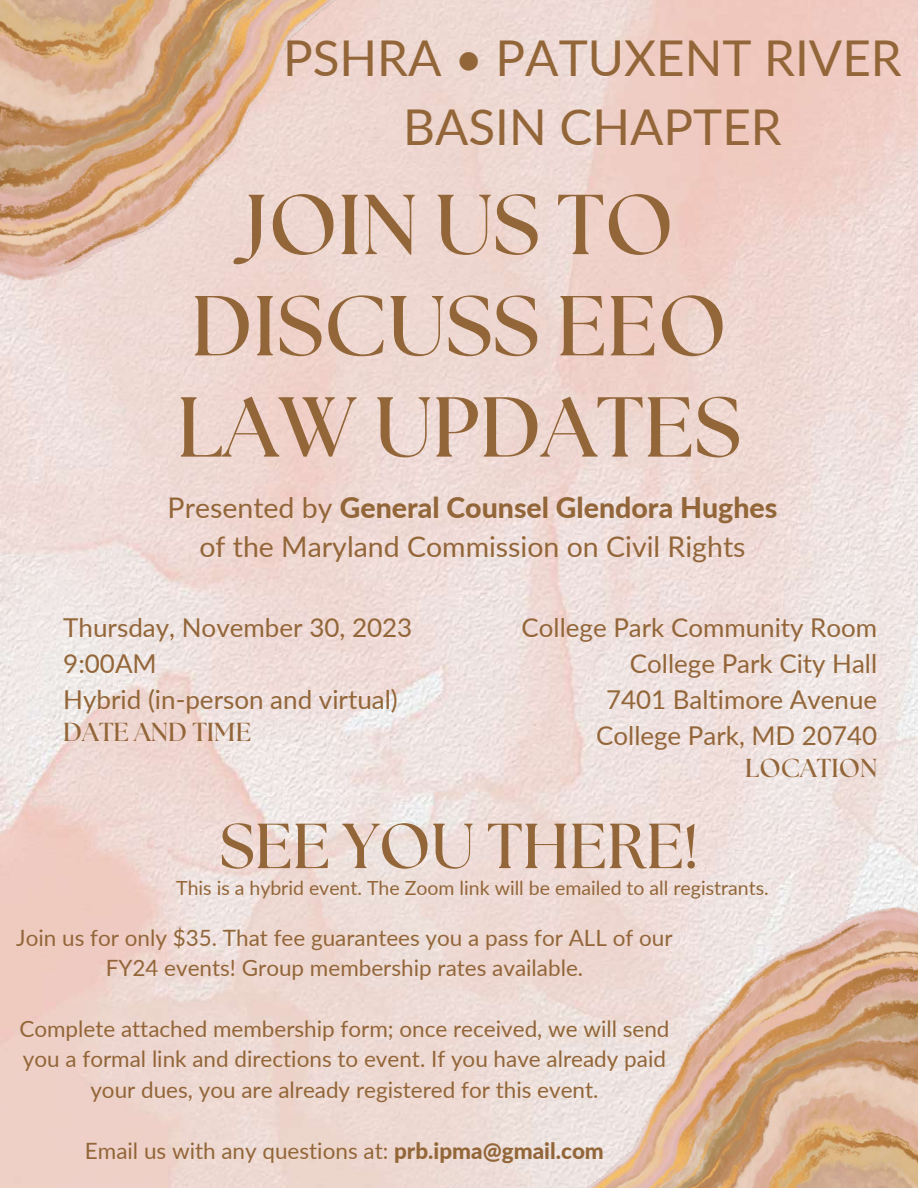
<style>
.page{position:relative;width:918px;height:1188px;background:#fff}
.page>*{position:absolute;margin:0;border:0;box-sizing:border-box;transform-origin:0 0}
.t1{font:700 84.75px/101.2px "The Seasons";color:#936639;text-align:center}
.t2{font:700 63.45px "The Seasons";color:#936639}
.t3{font:49.35px/68.8px "Lato";color:#936639;text-align:center}
.t4{font:28.5px/39.3px "Lato";color:#936639;text-align:center}
.t5{font:25.95px/36px "Lato";color:#936639}
.t6{font:700 25.95px "The Seasons";color:#936639}
.t7{font:22.5px/30.3px "Lato";color:#936639;text-align:center}
.t8{font:19.5px "Lato";color:#936639}
.s1{font-weight:800}
</style>
<div class="page">
<img style="left:0;top:0;width:918px;height:1188px">
<img style="left:0;top:0;width:606px;height:317px">
<img style="left:316px;top:870px;width:602px;height:318px">
<h3 class="t3" style="left:283px;top:22px;width:620px">PSHRA • PATUXENT RIVER<br>BASIN CHAPTER</h3>
<h1 class="t1" style="left:177px;top:173px;width:566px">JOIN US TO<br>DISCUSS EEO<br>LAW UPDATES</h1>
<p class="t4" style="left:168px;top:487px;width:611px">Presented by <span class="s1">General Counsel Glendora Hughes </span>of the Maryland Commission on Civil Rights</p>
<p class="t5" style="left:63px;top:608px;width:351px">Thursday, November 30, 2023<br>9:00AM<br>Hybrid (in-person and virtual)</p>
<p class="t6" style="left:63px;top:715px;width:190px">DATE AND TIME</p>
<p class="t5" style="left:522px;top:608px;width:357px;text-align:right">College Park Community Room<br>College Park City Hall<br>7401 Baltimore Avenue<br>College Park, MD 20740</p>
<p class="t6" style="left:745px;top:751px;width:133px">LOCATION</p>
<h2 class="t2" style="left:220px;top:803px;width:480px">SEE YOU THERE!</h2>
<p class="t8" style="left:176px;top:874px;width:594px">This is a hybrid event. The Zoom link will be emailed to all registrants.</p>
<p class="t7" style="left:16px;top:922px;width:658px">Join us for only $35. That fee guarantees you a pass for ALL of our<br>FY24 events! Group membership rates available.</p>
<p class="t7" style="left:19px;top:1013px;width:652px">Complete attached membership form; once received, we will send you a formal link and directions to event. If you have already paid your dues, you are already registered for this event.</p>
<p class="t7" style="left:85px;top:1134px;width:521px">Email us with any questions at: <span class="s1">prb.ipma@gmail.com</span></p>
</div>
